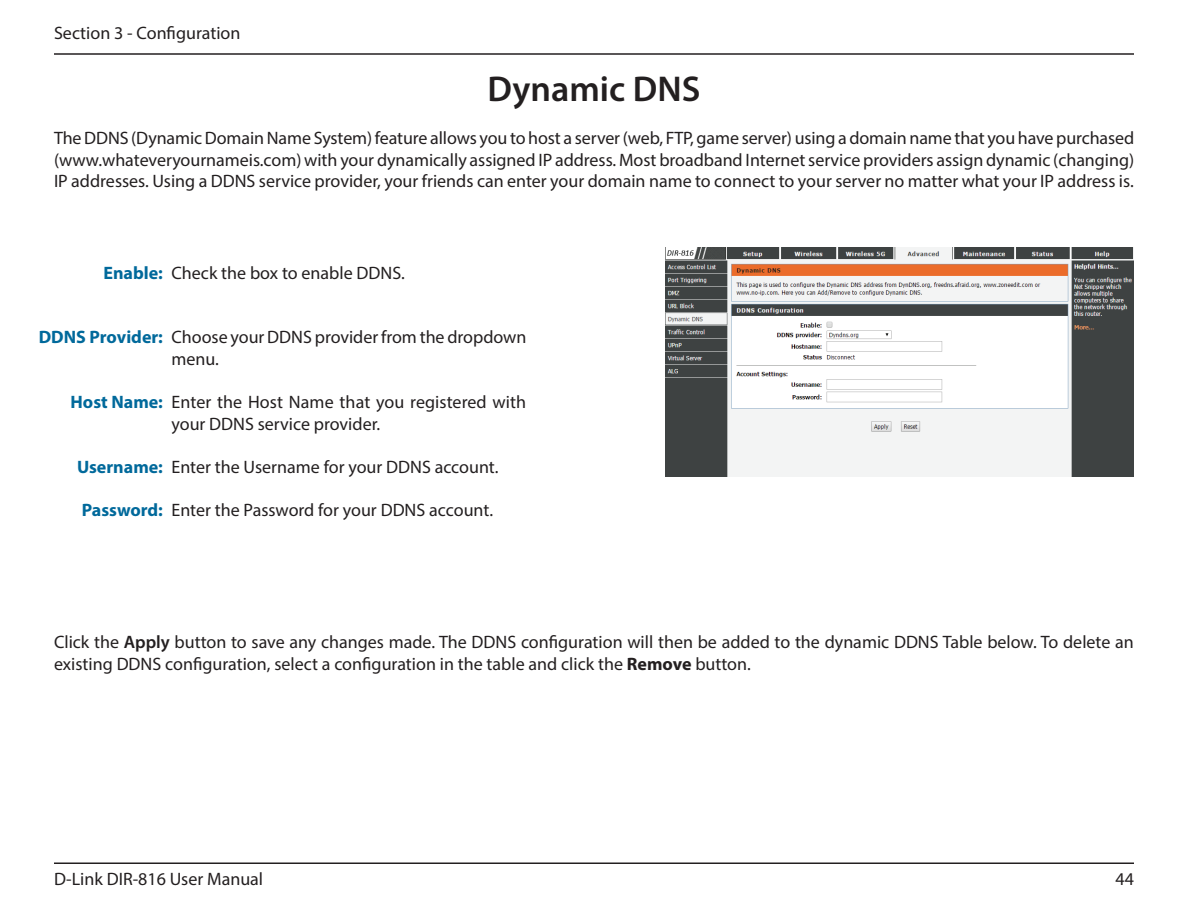
<style>
.page{position:relative;width:1188px;height:918px;background:#fff}
.page>*{position:absolute;margin:0;border:0;box-sizing:border-box;transform-origin:0 0}
.t1{font:600 36px "Myriad Pro";color:#231f20}
.t2{font:18px/21.6px "Myriad Pro";color:#231f20}
.t3{font:700 18px "Myriad Pro";color:#00699b}
.s1{font-weight:600}
.s2{font-weight:700}
</style>
<div class="page">
<hr style="left:54px;top:53px;width:1080px;height:2px;background:#231f20">
<hr style="left:54px;top:862px;width:1080px;height:2px;background:#231f20">
<img style="left:665px;top:248px;width:469px;height:228px">
<p class="t2" style="left:54px;top:22px;width:188px">Section 3 - Configuration</p>
<h1 class="t1" style="left:488px;top:66px;width:214px">Dynamic DNS</h1>
<p class="t2" style="left:54px;top:127px;width:1082px;text-align:justify">The DDNS (Dynamic Domain Name System) feature allows you to host a server (web, FTP, game server) using a domain name that you have purchased (www.whateveryournameis.com) with your dynamically assigned IP address. Most broadband Internet service providers assign dynamic (changing)<br>IP addresses. Using a DDNS service provider, your friends can enter your domain name to connect to your server no matter what your IP address is.</p>
<p class="t3" style="left:103px;top:261px;width:61px">Enable:</p>
<p class="t2" style="left:171px;top:261px;width:235px">Check the box to enable DDNS.</p>
<p class="t3" style="left:39px;top:326px;width:126px">DDNS Provider:</p>
<p class="t3" style="left:71px;top:390px;width:94px">Host Name:</p>
<p class="t3" style="left:77px;top:455px;width:87px">Username:</p>
<p class="t3" style="left:82px;top:498px;width:83px">Password:</p>
<p class="t2" style="left:171px;top:326px;width:357px">Choose your DDNS provider from the dropdown menu.</p>
<p class="t2" style="left:171px;top:391px;width:356px">Enter the Host Name that you registered with your DDNS service provider.</p>
<p class="t2" style="left:171px;top:456px;width:329px">Enter the Username for your DDNS account.</p>
<p class="t2" style="left:171px;top:499px;width:323px">Enter the Password for your DDNS account.</p>
<p class="t2" style="left:54px;top:631px;width:1081px">Click the <span class="s1">Apply</span> button to save any changes made. The DDNS configuration will then be added to the dynamic DDNS Table below. To delete an existing DDNS configuration, select a configuration in the table and click the <span class="s2">Remove</span> button.</p>
<p class="t2" style="left:54px;top:868px;width:211px">D-Link DIR-816 User Manual</p>
<p class="t2" style="left:1116px;top:868px;width:20px">44</p>
</div>
